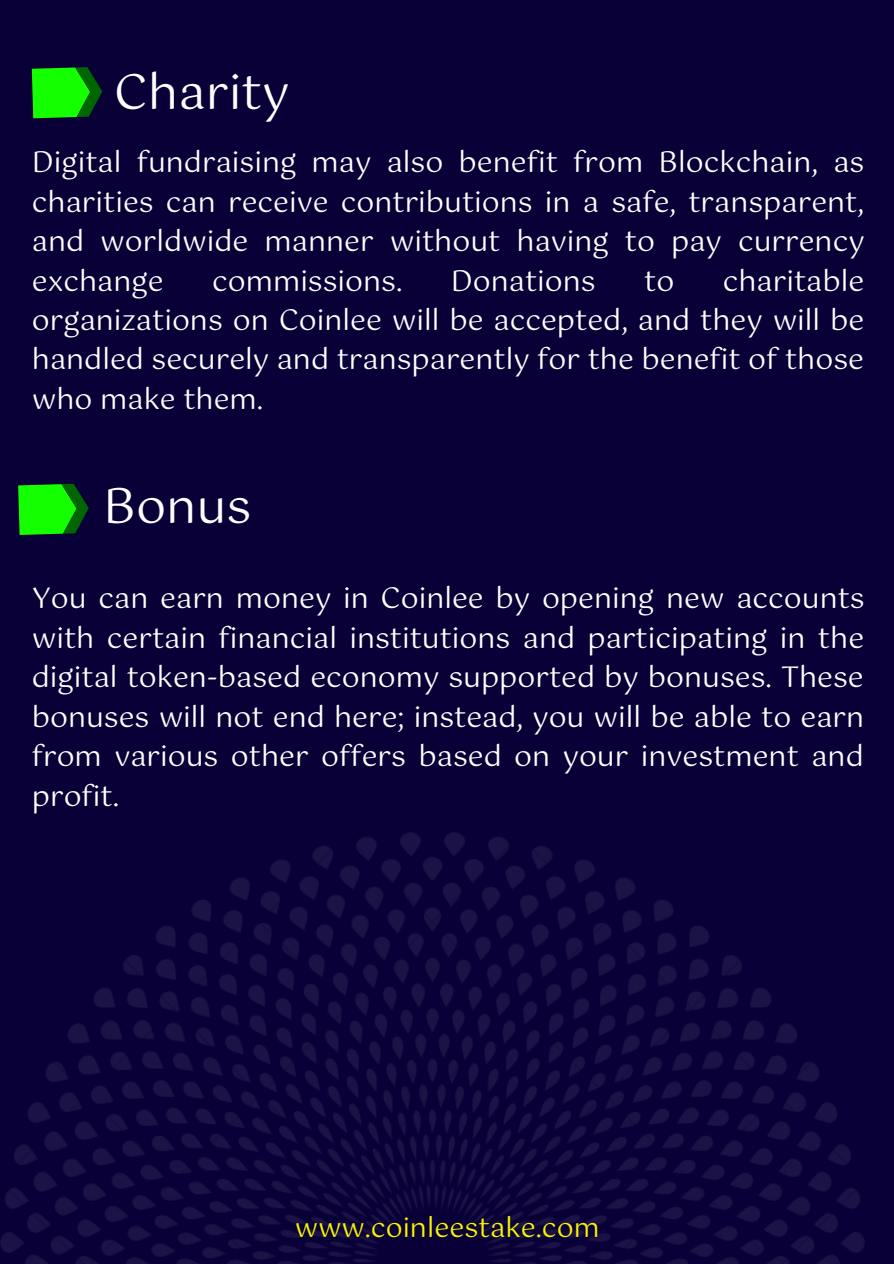
<style>
.page{position:relative;width:894px;height:1264px;background:#fff}
.page>*{position:absolute;margin:0;border:0;box-sizing:border-box;transform-origin:0 0}
.t1{font:48px "Gotu";color:#fff}
.t2{font:28.5px/39.5px "Gotu";color:#fff;text-align:justify}
.t3{font:27px "Gotu";color:#f8f400}
</style>
<div class="page">
<div style="left:0;top:0;width:893px;height:1263px;background:#090037"></div>
<img style="left:0;top:832px;width:864px;height:431px">
<svg style="left:32px;top:67px;width:71px;height:51px;background:#0fc007"></svg>
<svg style="left:18px;top:483px;width:71px;height:52px;background:#0ebd08"></svg>
<h1 class="t1" style="left:114px;top:65px;width:177px">Charity</h1>
<p class="t2" style="left:32px;top:143px;width:834px">Digital fundraising may also benefit from Blockchain, as charities can receive contributions in a safe, transparent, and worldwide manner without having to pay currency exchange</p>
<p class="t2" style="left:32px;top:261px;width:833px;text-indent:690px">charitable organizations on Coinlee will be accepted, and they will be handled securely and transparently for the benefit of those who make them.</p>
<p class="t2" style="left:212px;top:261px;width:192px">commissions.</p>
<p class="t2" style="left:451px;top:261px;width:146px">Donations</p>
<p class="t2" style="left:644px;top:261px;width:32px">to</p>
<h1 class="t1" style="left:103px;top:478px;width:150px">Bonus</h1>
<p class="t2" style="left:32px;top:579px;width:834px">You can earn money in Coinlee by opening new accounts with certain financial institutions and participating in the digital token-based economy supported by bonuses. These bonuses will not end here; instead, you will be able to earn from various other offers based on your investment and profit.</p>
<p class="t3" style="left:295px;top:1211px;width:306px">www.coinleestake.com</p>
</div>
